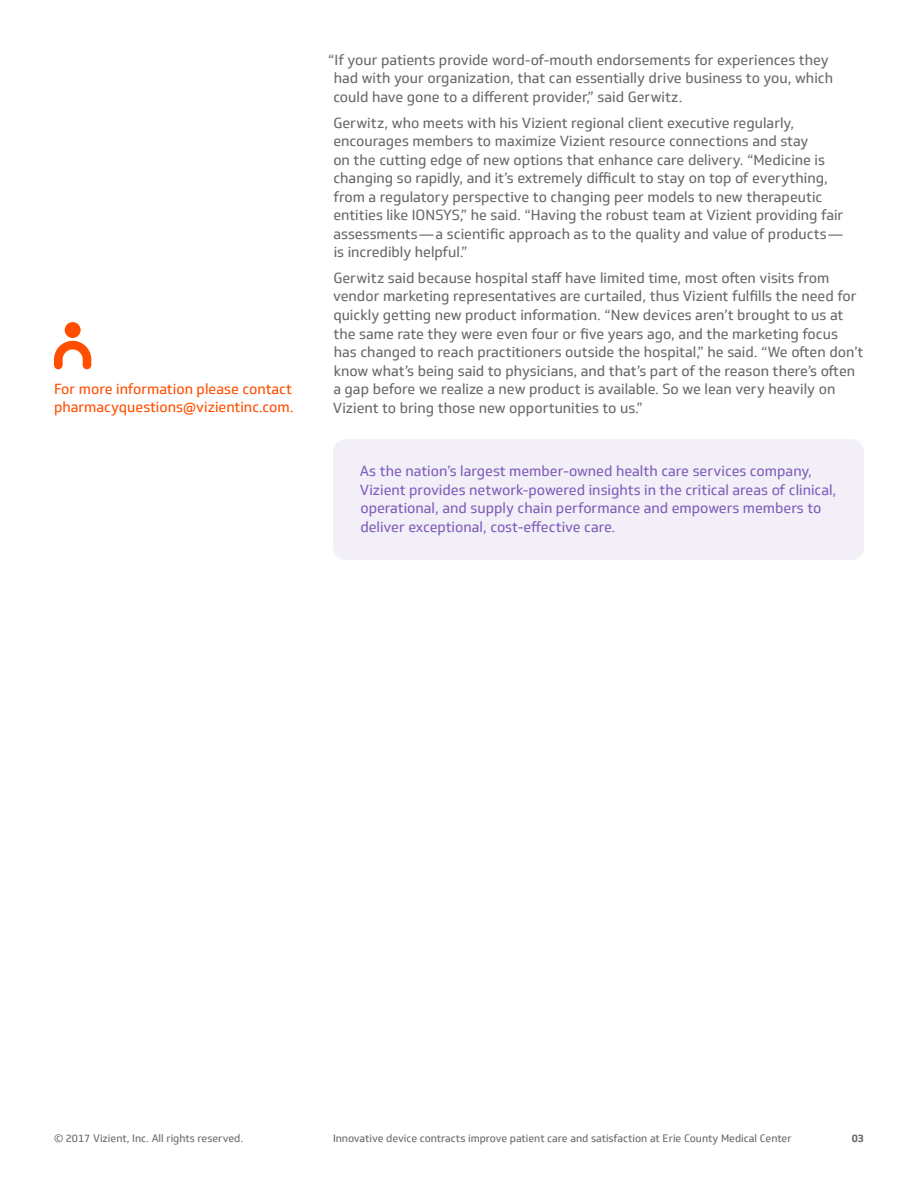
<style>
.page{position:relative;width:918px;height:1188px;background:#fff}
.page>*{position:absolute;margin:0;border:0;box-sizing:border-box;transform-origin:0 0}
.t1{font:14.25px/18.6px "Soleto";color:#696969}
.t2{font:14.25px/18.5px "Soleto";color:#7f5eba}
.t3{font:14.25px/18.5px "Soleto";color:#ff4e00}
.t4{font:10.5px "Soleto";color:#696969}
.t5{font:700 10.5px "Soleto";color:#696969}
</style>
<div class="page">
<svg style="left:54px;top:322px;width:37px;height:47px"></svg>
<div style="left:333px;top:439px;width:531px;height:121px;background:#f2eff8;border-radius:14px"></div>
<p class="t3" style="left:54px;top:380px;width:241px">For more information please contact pharmacyquestions@vizientinc.com.</p>
<p class="t1" style="left:333px;top:51px;width:501px;text-indent:-5px">“If your patients provide word-of-mouth endorsements for experiences they had with your organization, that can essentially drive business to you, which could have gone to a different provider,” said Gerwitz.</p>
<p class="t1" style="left:333px;top:113px;width:512px">Gerwitz, who meets with his Vizient regional client executive regularly, encourages members to maximize Vizient resource connections and stay<br>on the cutting edge of new options that enhance care delivery. “Medicine is changing so rapidly, and it’s extremely difficult to stay on top of everything, from a regulatory perspective to changing peer models to new therapeutic entities like IONSYS,” he said. “Having the robust team at Vizient providing fair assessments—a scientific approach as to the quality and value of products— is incredibly helpful.”</p>
<p class="t1" style="left:333px;top:269px;width:532px">Gerwitz said because hospital staff have limited time, most often visits from vendor marketing representatives are curtailed, thus Vizient fulfills the need for quickly getting new product information. “New devices aren’t brought to us at the same rate they were even four or five years ago, and the marketing focus has changed to reach practitioners outside the hospital,” he said. “We often don’t know what’s being said to physicians, and that’s part of the reason there’s often a gap before we realize a new product is available. So we lean very heavily on Vizient to bring those new opportunities to us.”</p>
<p class="t2" style="left:360px;top:462px;width:478px">As the nation’s largest member-owned health care services company, Vizient provides network-powered insights in the critical areas of clinical, operational, and supply chain performance and empowers members to deliver exceptional, cost-effective care.</p>
<p class="t4" style="left:54px;top:1132px;width:191px">© 2017 Vizient, Inc. All rights reserved.</p>
<p class="t4" style="left:333px;top:1132px;width:460px">Innovative device contracts improve patient care and satisfaction at Erie County Medical Center</p>
<p class="t5" style="left:852px;top:1132px;width:14px">03</p>
</div>
